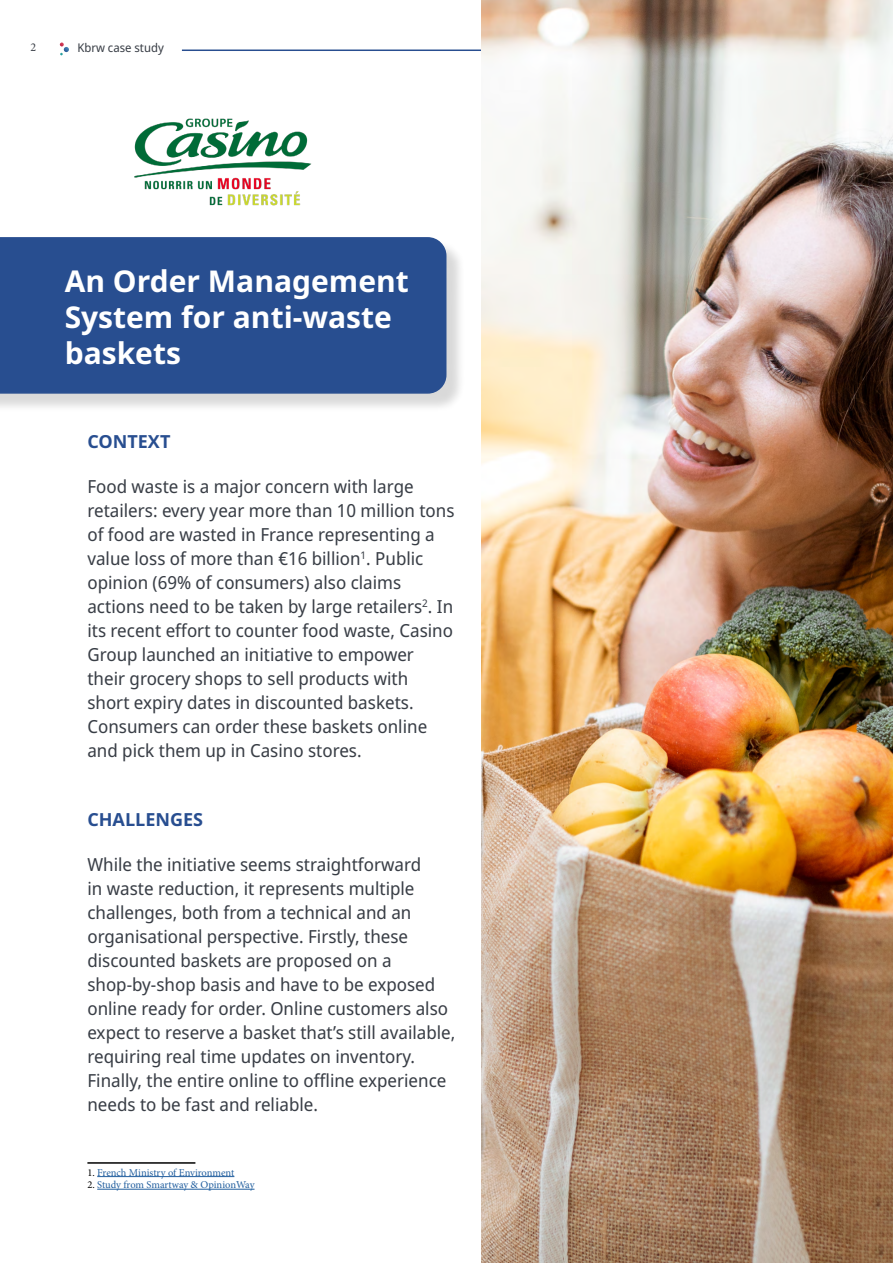
<style>
.page{position:relative;width:893px;height:1263px;background:#fff}
.page>*{position:absolute;margin:0;border:0;box-sizing:border-box;transform-origin:0 0}
.t1{font:700 30px/36px "Noto Sans";color:#fff}
.t2{font:18px/24px "Noto Sans Display";color:#393e46}
.t3{font:700 18px "Noto Sans";color:#284e90}
.t4{font:12px "Noto Sans Display";color:#393e46}
.t5{font:12px "Minion Pro";color:#393e46}
.t6{font:10.5px "Minion Pro";letter-spacing:-.005em;color:#215e9e}
.s1{color:#000}
</style>
<div class="page">
<svg style="left:60px;top:43px;width:9px;height:12px"></svg>
<hr style="left:182px;top:50px;width:711px;height:1px;background:#284e90">
<img style="left:482px;top:0;width:411px;height:1263px">
<div style="left:0;top:240px;width:465px;height:172px;background:#000;opacity:.15"></div>
<div style="left:0;top:237px;width:446px;height:157px;background:#284e90"></div>
<img style="left:134px;top:118px;width:178px;height:88px">
<hr style="left:87px;top:1162px;width:108px;height:2px;background:#000">
<hr style="left:97px;top:1176px;width:137px;height:1px;background:#215e9e">
<hr style="left:97px;top:1189px;width:157px;height:1px;background:#215e9e">
<p class="t5" style="left:31px;top:39px;width:7px">2</p>
<p class="t4" style="left:77px;top:39px;width:88px">Kbrw case study</p>
<h1 class="t1" style="left:65px;top:264px;width:346px">An Order Management<br>System for anti-waste baskets</h1>
<p class="t3" style="left:87px;top:428px;width:84px">CONTEXT</p>
<p class="t2" style="left:87px;top:474px;width:369px">Food waste is a major concern with large retailers: every year more than 10 million tons of food are wasted in France representing a value loss of more than €16 billion<sup>1</sup>. Public opinion (69% of consumers) also claims actions need to be taken by large retailers<sup>2</sup>. In its recent effort to counter food waste, Casino Group launched an initiative to empower their grocery shops to sell products with short expiry dates in discounted baskets.<br>Consumers can order these baskets online and pick them up in Casino stores.</p>
<p class="t3" style="left:87px;top:806px;width:117px">CHALLENGES</p>
<p class="t2" style="left:87px;top:852px;width:369px">While the initiative seems straightforward<br>in waste reduction, it represents multiple challenges, both from a technical and an organisational perspective. Firstly, these discounted baskets are proposed on a shop-by-shop basis and have to be exposed online ready for order. Online customers also expect to reserve a basket that’s still available, requiring real time updates on inventory.<br>Finally, the entire online to offline experience needs to be fast and reliable.</p>
<p class="t6" style="left:87px;top:1165px;width:148px"><span class="s1">1.</span> French Ministry of Environment</p>
<p class="t6" style="left:87px;top:1178px;width:169px"><span class="s1">2.</span> Study from Smartway &amp; OpinionWay</p>
</div>
